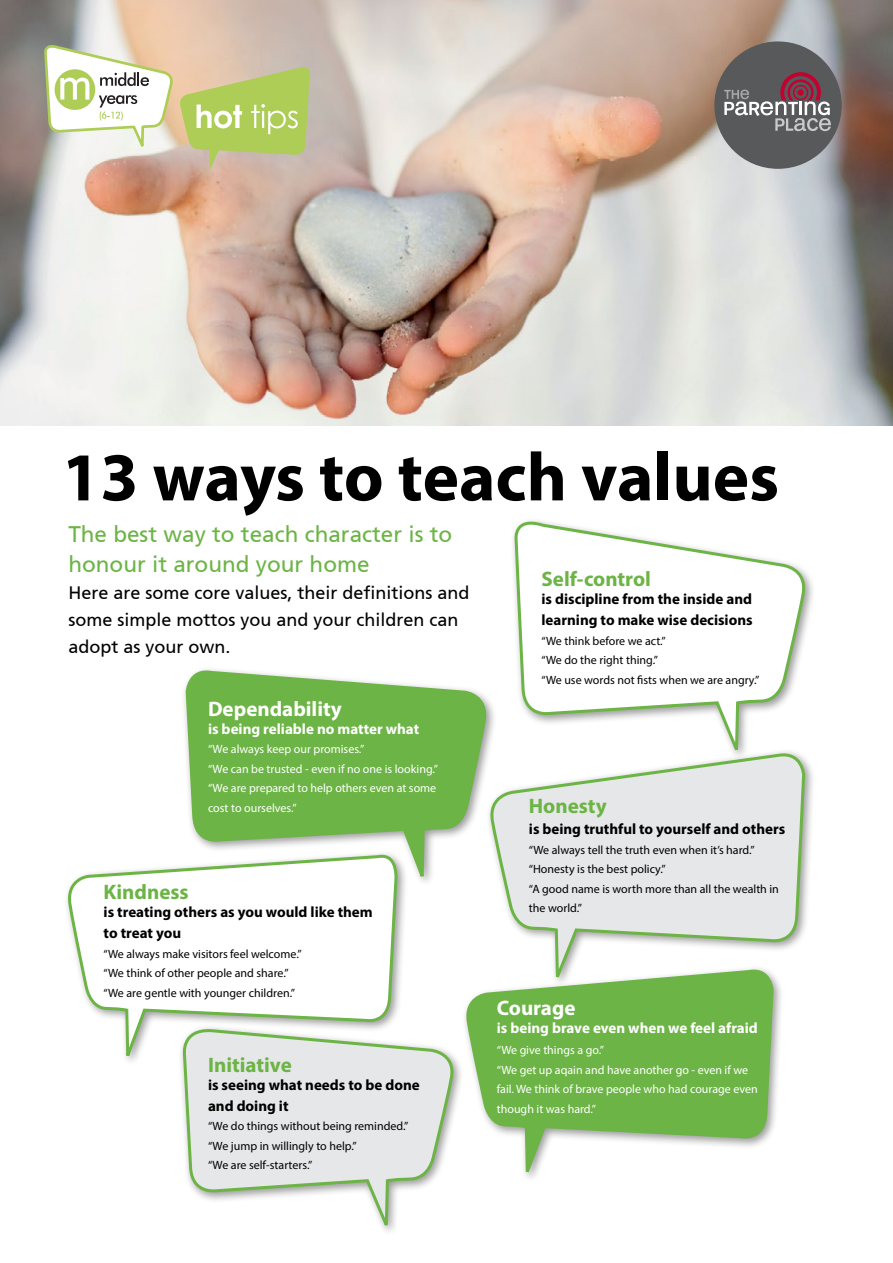
<style>
.page{position:relative;width:893px;height:1263px;background:#fff}
.page>*{position:absolute;margin:0;border:0;box-sizing:border-box;transform-origin:0 0}
.t1{font:700 69px "Myriad Pro";color:#000}
.t2{font:22.5px/30px "Frutiger";color:#6cb445}
.t3{font:700 21px "Myriad Pro";color:#6cb445}
.t4{font:700 21px "Myriad Pro";color:#fff}
.t5{font:18px/27px "Frutiger";color:#000}
.t6{font:700 15px/21px "Myriad Pro";color:#000}
.t7{font:700 15px "Myriad Pro";color:#fff}
.t8{font:12px/19.5px "Myriad Pro";color:#000}
.t9{font:12px/19.5px "Myriad Pro";color:#fff}
</style>
<div class="page">
<svg style="left:513px;top:520px;width:295px;height:229px"></svg>
<img style="left:0;top:0;width:893px;height:425px">
<div style="left:181px;top:666px;width:316px;height:221px;background:#000;opacity:.4"></div>
<svg style="left:184px;top:668px;width:305px;height:219px"></svg>
<div style="left:486px;top:749px;width:330px;height:239px;background:#000;opacity:.4"></div>
<svg style="left:488px;top:751px;width:319px;height:237px"></svg>
<div style="left:178px;top:1024px;width:287px;height:212px;background:#000;opacity:.4"></div>
<svg style="left:180px;top:1029px;width:276px;height:207px"></svg>
<div style="left:461px;top:965px;width:324px;height:218px;background:#000;opacity:.4"></div>
<svg style="left:464px;top:967px;width:311px;height:220px"></svg>
<div style="left:63px;top:850px;width:346px;height:217px;background:#000;opacity:.4"></div>
<svg style="left:66px;top:853px;width:333px;height:218px"></svg>
<svg style="left:43px;top:44px;width:267px;height:125px"></svg>
<div style="left:714px;top:41px;width:128px;height:128px;background:#58595b;border-radius:50%"></div>
<svg style="left:724px;top:72px;width:107px;height:59px"></svg>
<svg style="left:797px;top:89px;width:7px;height:7px"></svg>
<h1 class="t1" style="left:62px;top:432px;width:719px">13 ways to teach values</h1>
<h2 class="t2" style="left:68px;top:519px;width:385px">The best way to teach character is to honour it around your home</h2>
<h3 class="t5" style="left:68px;top:579px;width:403px">Here are some core values, their definitions and some simple mottos you and your children can adopt as your own.</h3>
<h3 class="t3" style="left:541px;top:565px;width:111px">Self-control</h3>
<p class="t6" style="left:541px;top:588px;width:213px">is discipline from the inside and learning to make wise decisions</p>
<p class="t8" style="left:541px;top:630px;width:220px">“We think before we act.”<br>“We do the right thing.”<br>“We use words not fists when we are angry.”</p>
<h3 class="t4" style="left:208px;top:695px;width:135px">Dependability</h3>
<p class="t7" style="left:208px;top:719px;width:213px">is being reliable no matter what</p>
<p class="t9" style="left:208px;top:739px;width:232px">“We always keep our promises.”<br>“We can be trusted - even if no one is looking.” “We are prepared to help others even at some cost to ourselves.”</p>
<h3 class="t3" style="left:104px;top:878px;width:87px">Kindness</h3>
<p class="t6" style="left:104px;top:901px;width:271px">is treating others as you would like them to treat you</p>
<p class="t8" style="left:104px;top:944px;width:200px">“We always make visitors feel welcome.” “We think of other people and share.” “We are gentle with younger children.”</p>
<h3 class="t3" style="left:208px;top:1051px;width:85px">Initiative</h3>
<p class="t6" style="left:208px;top:1074px;width:213px">is seeing what needs to be done and doing it</p>
<p class="t8" style="left:208px;top:1116px;width:202px">“We do things without being reminded.” “We jump in willingly to help.”<br>“We are self-starters.”</p>
<h3 class="t3" style="left:529px;top:792px;width:79px">Honesty</h3>
<p class="t6" style="left:529px;top:818px;width:258px">is being truthful to yourself and others</p>
<p class="t8" style="left:529px;top:840px;width:252px">“We always tell the truth even when it’s hard.” “Honesty is the best policy.”<br>“A good name is worth more than all the wealth in the world.”</p>
<h3 class="t4" style="left:497px;top:994px;width:80px">Courage</h3>
<p class="t7" style="left:497px;top:1018px;width:263px">is being brave even when we feel afraid</p>
<p class="t9" style="left:497px;top:1040px;width:262px">“We give things a go.”<br>“We get up aqain and have another go - even if we fail. We think of brave people who had courage even though it was hard.”</p>
</div>
